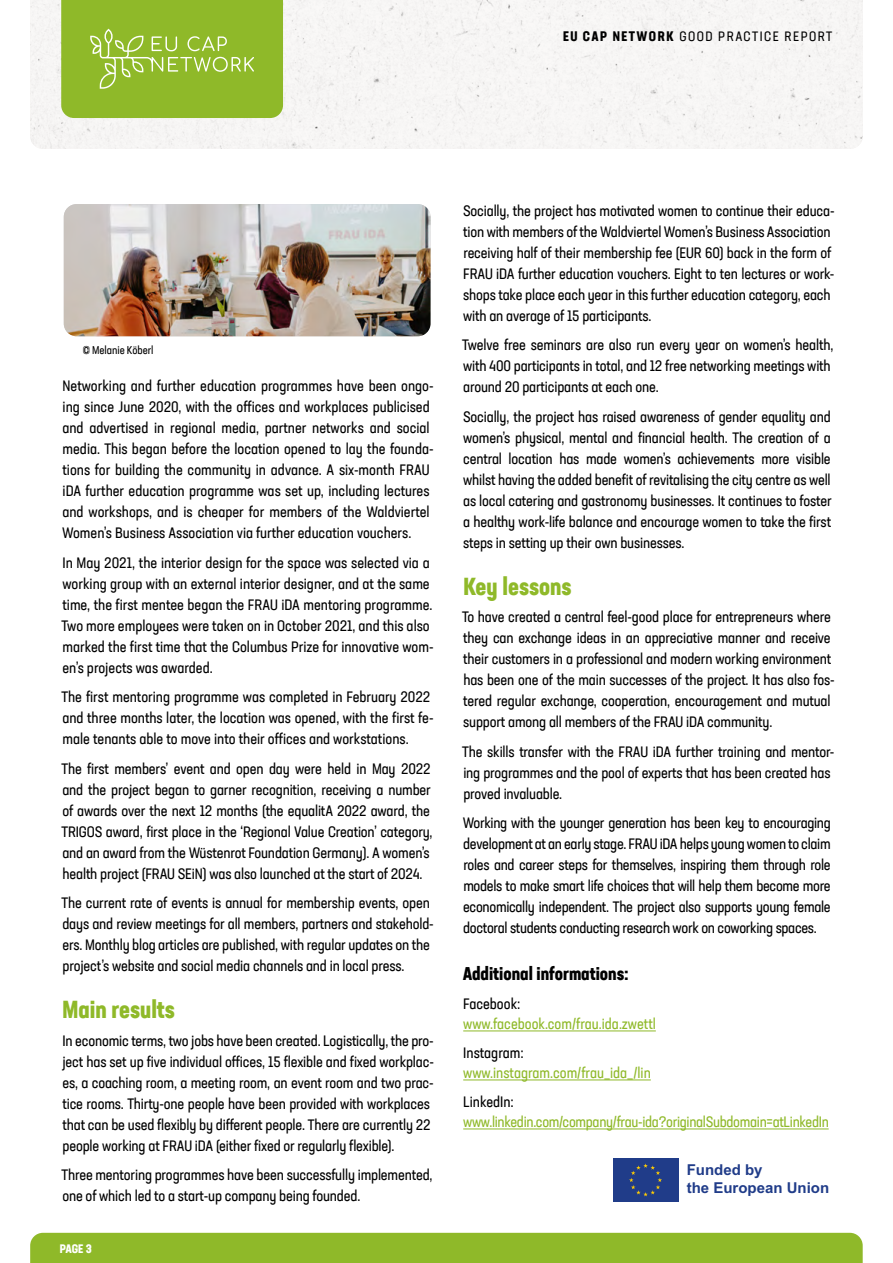
<style>
.page{position:relative;width:893px;height:1263px;background:#fff}
.page>*{position:absolute;margin:0;border:0;box-sizing:border-box;transform-origin:0 0}
.t1{font:700 condensed 24px "Neusa Next Std";color:#8fb929}
.t2{font:700 condensed 18px "Neusa Next Std";color:#000}
.t3{font:condensed 15px/21px "Neusa Next Std";letter-spacing:-.01em;color:#000}
.t4{font:condensed 15px "Neusa Next Std";color:#8fb929}
.t5{font:condensed 15px "Neusa Next Std";letter-spacing:-.02em;color:#8fb929}
.t6{font:700 15px/18px "Arial";color:#203c89}
.t7{font:condensed 13.5px "Neusa Next Std";letter-spacing:.11em;color:#000}
.t8{font:700 condensed 12px "Neusa Next Std";color:#fff}
.t9{font:condensed 11.25px "Neusa Next Std";color:#000}
.s1{font-weight:700}
</style>
<div class="page">
<div style="left:30px;top:1233px;width:833px;height:30px;background:#8fb929"></div>
<div style="left:30px;top:0;width:833px;height:149px;background:#f7f6f5"></div>
<svg style="left:61px;top:0;width:222px;height:118px"></svg>
<hr style="left:463px;top:1030px;width:193px;height:1px;background:#8fb929">
<hr style="left:463px;top:1079px;width:188px;height:1px;background:#8fb929">
<hr style="left:463px;top:1128px;width:366px;height:1px;background:#8fb929">
<div style="left:612px;top:1157px;width:68px;height:46px;background:#203c89"></div>
<svg style="left:629px;top:1163px;width:33px;height:33px"></svg>
<img style="left:64px;top:204px;width:367px;height:132px">
<p class="t7" style="left:563px;top:27px;width:271px"><span class="s1">EU CAP NETWORK</span> GOOD PRACTICE REPORT</p>
<p class="t9" style="left:83px;top:343px;width:72px">© Melanie Köberl</p>
<p class="t3" style="left:62px;top:375px;width:373px">Networking and further education programmes have been ongo&shy;ing since June 2020, with the offices and workplaces publicised and advertised in regional media, partner networks and social media. This began before the location opened to lay the founda&shy;tions for building the community in advance. A six-month FRAU iDA further education programme was set up, including lectures and workshops, and is cheaper for members of the Waldviertel Women’s Business Association via further education vouchers.</p>
<p class="t3" style="left:61px;top:552px;width:374px">In May 2021, the interior design for the space was selected via a working group with an external interior designer, and at the same time, the first mentee began the FRAU iDA mentoring programme.<br>Two more employees were taken on in October 2021, and this also marked the first time that the Columbus Prize for innovative wom&shy;en’s projects was awarded.</p>
<p class="t3" style="left:61px;top:686px;width:374px">The first mentoring programme was completed in February 2022 and three months later, the location was opened, with the first fe&shy;male tenants able to move into their offices and workstations.</p>
<p class="t3" style="left:61px;top:758px;width:373px">The first members’ event and open day were held in May 2022 and the project began to garner recognition, receiving a number of awards over the next 12 months (the equalitA 2022 award, the TRIGOS award, first place in the ‘Regional Value Creation’ category, and an award from the Wüstenrot Foundation Germany). A women’s health project (FRAU SEiN) was also launched at the start of 2024.</p>
<p class="t3" style="left:61px;top:892px;width:374px">The current rate of events is annual for membership events, open days and review meetings for all members, partners and stakehold&shy;ers. Monthly blog articles are published, with regular updates on the project’s website and social media channels and in local press.</p>
<h1 class="t1" style="left:63px;top:994px;width:114px">Main results</h1>
<p class="t3" style="left:62px;top:1030px;width:373px">In economic terms, two jobs have been created. Logistically, the pro&shy;ject has set up five individual offices, 15 flexible and fixed workplac&shy;es, a coaching room, a meeting room, an event room and two prac&shy;tice rooms. Thirty-one people have been provided with workplaces that can be used flexibly by different people. There are currently 22 people working at FRAU iDA (either fixed or regularly flexible).</p>
<p class="t3" style="left:61px;top:1164px;width:373px">Three mentoring programmes have been successfully implemented, one of which led to a start-up company being founded.</p>
<p class="t8" style="left:60px;top:1241px;width:34px">PAGE 3</p>
<p class="t3" style="left:463px;top:200px;width:373px">Socially, the project has motivated women to continue their educa&shy;tion with members of the Waldviertel Women’s Business Association receiving half of their membership fee (EUR 60) back in the form of FRAU iDA further education vouchers. Eight to ten lectures or work&shy;shops take place each year in this further education category, each with an average of 15 participants.</p>
<p class="t3" style="left:462px;top:334px;width:373px">Twelve free seminars are also run every year on women’s health, with 400 participants in total, and 12 free networking meetings with around 20 participants at each one.</p>
<p class="t3" style="left:463px;top:406px;width:370px;text-align:justify">Socially, the project has raised awareness of gender equality and women’s physical, mental and financial health. The creation of a central location has made women’s achievements more visible whilst having the added benefit of revitalising the city centre as well as local catering and gastronomy businesses. It continues to foster a healthy work-life balance and encourage women to take the first steps in setting up their own businesses.</p>
<h1 class="t1" style="left:463px;top:571px;width:110px">Key lessons</h1>
<p class="t3" style="left:462px;top:606px;width:374px">To have created a central feel-good place for entrepreneurs where they can exchange ideas in an appreciative manner and receive their customers in a professional and modern working environment has been one of the main successes of the project. It has also fos&shy;tered regular exchange, cooperation, encouragement and mutual support among all members of the FRAU iDA community.</p>
<p class="t3" style="left:462px;top:741px;width:374px">The skills transfer with the FRAU iDA further training and mentor&shy;ing programmes and the pool of experts that has been created has proved invaluable.</p>
<p class="t3" style="left:463px;top:812px;width:369px;text-align:justify">Working with the younger generation has been key to encouraging development at an early stage. FRAU iDA helps young women to claim roles and career steps for themselves, inspiring them through role models to make smart life choices that will help them become more economically independent. The project also supports young female doctoral students conducting research work on coworking spaces.</p>
<p class="t2" style="left:463px;top:962px;width:168px">Additional informations:</p>
<p class="t3" style="left:463px;top:993px;width:59px">Facebook:</p>
<p class="t4" style="left:463px;top:1014px;width:194px">www.facebook.com/frau.ida.zwettl</p>
<p class="t3" style="left:463px;top:1042px;width:62px">Instagram:</p>
<p class="t4" style="left:463px;top:1063px;width:189px">www.instagram.com/frau_ida_/lin</p>
<p class="t3" style="left:463px;top:1091px;width:52px">LinkedIn:</p>
<p class="t5" style="left:463px;top:1112px;width:367px">www.linkedin.com/company/frau-ida?originalSubdomain=atLinkedIn</p>
<p class="t6" style="left:687px;top:1161px;width:144px">Funded by<br>the European Union</p>
</div>
